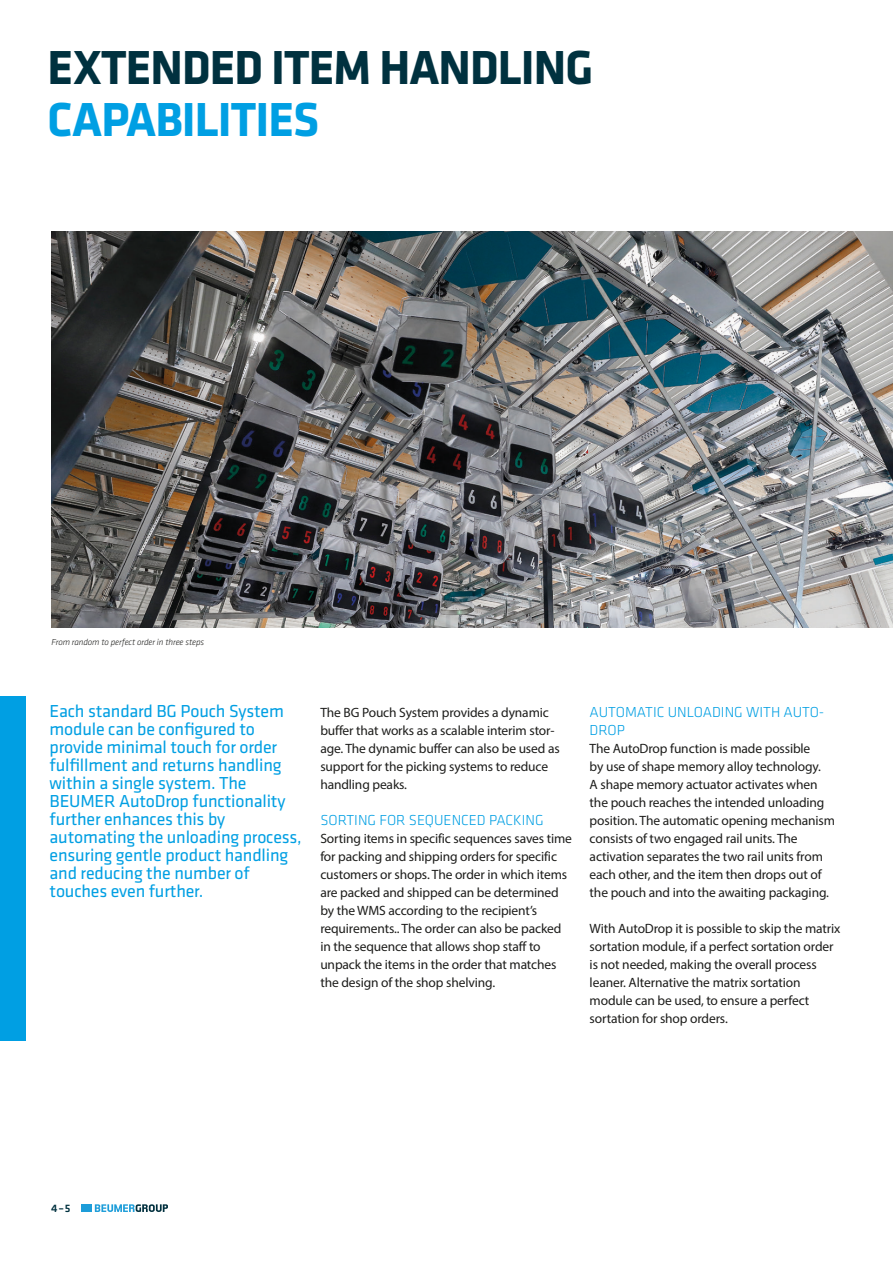
<style>
.page{position:relative;width:893px;height:1263px;background:#fff}
.page>*{position:absolute;margin:0;border:0;box-sizing:border-box;transform-origin:0 0}
._01_Headline_dunkel_LW_-_20{font:700 49.5px/52.7px "Klavika";letter-spacing:-.02em;color:#00313f}
._02_Intro_Marginal{font:18px/18px "Klavika";letter-spacing:-.01em;color:#009fe3}
._03_Copy_Head{font:300 15px/18px "Klavika";color:#009fe3}
.Brød{font:13.5px/18px "Myriad Pro";letter-spacing:-.01em;color:#1d1d1b}
._03_Copy_Head-2{font:13.5px/18px "Myriad Pro";letter-spacing:-.01em;color:#1d1d1b}
.t1{font:500 11.25px "Klavika";color:#00313f}
._04_Bildunterschrift{font:italic 300 9px "Klavika";letter-spacing:-.01em;color:#1d1d1b}
.s1{color:#009fe3}
</style>
<div class="page">
<div style="left:0;top:696px;width:26px;height:322px;background:#009fe3"></div>
<div style="left:0;top:718px;width:26px;height:322px;background:#009fe3"></div>
<img style="left:51px;top:231px;width:842px;height:396px">
<div style="left:81px;top:1204px;width:11px;height:8px;background:#1d9dd9"></div>
<svg style="left:95px;top:1204px;width:73px;height:8px"></svg>
<p class="_01_Headline_dunkel_LW_-_20" style="left:48px;top:39px;width:547px">EXTENDED ITEM HANDLING<br><span class="s1">CAPABILITIES</span></p>
<p class="_04_Bildunterschrift" style="left:51px;top:636px;width:154px">From random to perfect order in three steps</p>
<p class="_02_Intro_Marginal" style="left:50px;top:701px;width:254px">Each standard BG Pouch System module can be configured to provide minimal touch for order fulfillment and returns handling within a single system. The<br>BEUMER AutoDrop functionality further enhances this by automating the unloading process, ensuring gentle product handling and reducing the number of touches even further.</p>
<p class="_03_Copy_Head-2" style="left:320px;top:703px;width:241px">The BG Pouch System provides a dynamic buffer that works as a scalable interim stor&shy;age. The dynamic buffer can also be used as support for the picking systems to reduce handling peaks.</p>
<p class="_03_Copy_Head" style="left:320px;top:811px;width:225px">SORTING FOR SEQUENCED PACKING</p>
<p class="Brød" style="left:320px;top:829px;width:253px">Sorting items in specific sequences saves time for packing and shipping orders for specific customers or shops. The order in which items are packed and shipped can be determined by the WMS according to the recipient’s requirements.. The order can also be packed in the sequence that allows shop staff to unpack the items in the order that matches the design of the shop shelving.</p>
<p class="_03_Copy_Head" style="left:590px;top:703px;width:236px">AUTOMATIC UNLOADING WITH AUTO-<br>DROP</p>
<p class="Brød" style="left:590px;top:739px;width:247px">The AutoDrop function is made possible<br>by use of shape memory alloy technology.<br>A shape memory actuator activates when the pouch reaches the intended unloading position. The automatic opening mechanism consists of two engaged rail units. The activation separates the two rail units from each other, and the item then drops out of the pouch and into the awaiting packaging.</p>
<p class="Brød" style="left:590px;top:919px;width:252px">With AutoDrop it is possible to skip the matrix sortation module, if a perfect sortation order is not needed, making the overall process leaner. Alternative the matrix sortation module can be used, to ensure a perfect sortation for shop orders.</p>
<p class="t1" style="left:51px;top:1200px;width:21px">4–5</p>
</div>
